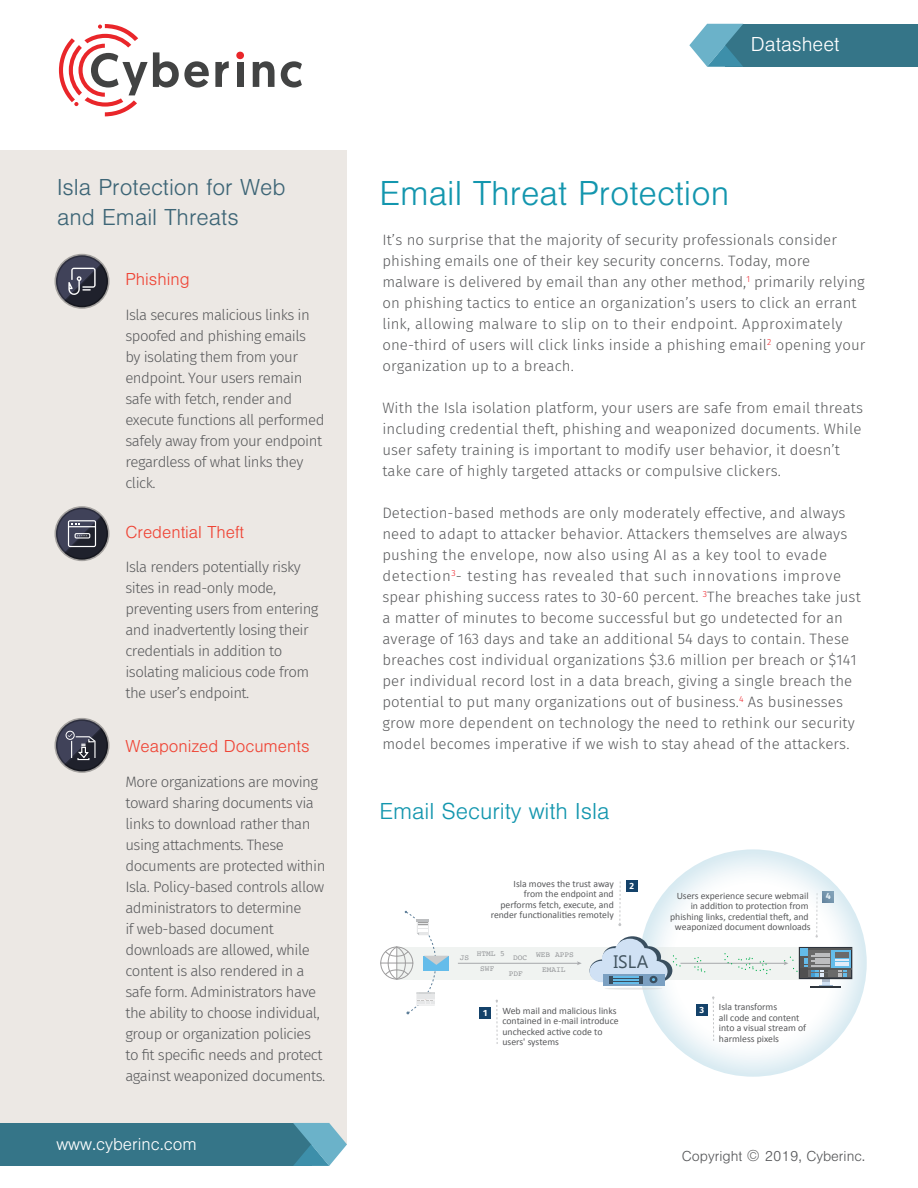
<style>
.page{position:relative;width:918px;height:1188px;background:#fff}
.page>*{position:absolute;margin:0;border:0;box-sizing:border-box;transform-origin:0 0}
.t1{font:300 36px "Nimbus San";color:#1396ae}
.t2{font:300 24px/30px "Nimbus San";color:#3d6576}
.t3{font:300 24px "Nimbus San";color:#1396ae}
.t4{font:300 21px "Nimbus San";color:#fff}
.t5{font:300 18px "Nimbus San";color:#ef4435}
.t6{font:300 18px "Nimbus San";color:#fff}
.t7{font:18px "Segoe UI";color:#41535f}
.t8{font:300 15px/21px "Fira Sans";letter-spacing:.005em;color:#58595b}
.t9{font:300 15px/21px "Fira Sans";letter-spacing:-.035em;color:#58595b}
.t10{font:300 15px "Nimbus San";color:#58595b}
.t11{font:9.75px/10.5px "Calibri";color:#58595b}
.t12{font:700 9px "Fira Sans";color:#fff}
.t13{font:7.8px "Courier";color:#939598}
.s1{font-size:16.5px}
</style>
<div class="page">
<div style="left:0;top:150px;width:347px;height:995px;background:#ece8e4"></div>
<div style="left:725px;top:24px;width:193px;height:43px;background:#357588"></div>
<div style="left:0;top:1123px;width:311px;height:43px;background:#357588"></div>
<svg style="left:293px;top:1123px;width:54px;height:43px"></svg>
<svg style="left:689px;top:24px;width:54px;height:43px"></svg>
<svg style="left:215px;top:61px;width:14px;height:26px"></svg>
<div style="left:236px;top:52px;width:8px;height:7px;background:#e9262a;border-radius:50%"></div>
<div style="left:237px;top:62px;width:6px;height:25px;background:#424343"></div>
<svg style="left:253px;top:61px;width:22px;height:26px"></svg>
<svg style="left:281px;top:61px;width:21px;height:27px"></svg>
<svg style="left:59px;top:24px;width:150px;height:92px"></svg>
<svg style="left:56px;top:255px;width:52px;height:52px"></svg>
<div style="left:54px;top:254px;width:56px;height:55px;border:3px solid #000;border-radius:50%"></div>
<svg style="left:56px;top:508px;width:52px;height:52px"></svg>
<div style="left:54px;top:506px;width:56px;height:55px;border:3px solid #000;border-radius:50%"></div>
<svg style="left:56px;top:719px;width:52px;height:52px"></svg>
<div style="left:54px;top:718px;width:56px;height:55px;border:3px solid #000;border-radius:50%"></div>
<svg style="left:68px;top:268px;width:28px;height:27px"></svg>
<svg style="left:68px;top:520px;width:28px;height:27px"></svg>
<svg style="left:68px;top:734px;width:28px;height:26px"></svg>
<div style="left:66px;top:731px;width:9px;height:9px;border:1px solid #fff;border-radius:50%"></div>
<svg style="left:639px;top:849px;width:228px;height:228px"></svg>
<div style="left:397px;top:947px;width:402px;height:33px;background:#f0f3f1"></div>
<svg style="left:496px;top:1000px;width:2px;height:44px"></svg>
<hr style="left:680px;top:963px;width:105px;height:1px;background:#a7a9ac">
<hr style="left:458px;top:963px;width:120px;height:1px;background:#a7a9ac">
<svg style="left:577px;top:961px;width:5px;height:4px"></svg>
<div style="left:479px;top:1007px;width:12px;height:12px;background:#14426a"></div>
<svg style="left:712px;top:996px;width:2px;height:46px"></svg>
<div style="left:696px;top:1004px;width:12px;height:12px;background:#14426a"></div>
<svg style="left:618px;top:881px;width:3px;height:45px"></svg>
<div style="left:626px;top:880px;width:12px;height:12px;background:#14426a"></div>
<hr style="left:810px;top:986px;width:31px;height:2px;background:#2e343c">
<svg style="left:603px;top:983px;width:61px;height:2px"></svg>
<hr style="left:605px;top:988px;width:57px;height:2px;background:#d4d5d6;border-radius:50%">
<svg style="left:380px;top:911px;width:69px;height:103px"></svg>
<svg style="left:590px;top:936px;width:91px;height:47px"></svg>
<svg style="left:694px;top:957px;width:11px;height:15px"></svg>
<svg style="left:724px;top:953px;width:8px;height:11px"></svg>
<svg style="left:738px;top:957px;width:33px;height:17px"></svg>
<svg style="left:784px;top:947px;width:68px;height:39px"></svg>
<h2 class="t2" style="left:57px;top:172px;width:230px">Isla Protection for Web and Email Threats</h2>
<p class="t5" style="left:125px;top:270px;width:66px">Phishing</p>
<p class="t9" style="left:125px;top:304px;width:201px">Isla secures malicious links in spoofed and phishing emails by isolating them from your endpoint. Your users remain safe with fetch, render and execute functions all performed safely away from your endpoint regardless of what links they click.</p>
<p class="t5" style="left:125px;top:522px;width:120px">Credential Theft</p>
<p class="t9" style="left:125px;top:556px;width:195px">Isla renders potentially risky sites in read-only mode, preventing users from entering and inadvertently losing their credentials in addition to isolating malicious code from the user’s endpoint.</p>
<p class="t5" style="left:125px;top:737px;width:186px">Weaponized Documents</p>
<p class="t9" style="left:125px;top:771px;width:202px">More organizations are moving toward sharing documents via links to download rather than using attachments. These documents are protected within<br>Isla. Policy-based controls allow administrators to determine<br>if web-based document downloads are allowed, while content is also rendered in a safe form. Administrators have the ability to choose individual, group or organization policies to fit specific needs and protect against weaponized documents.</p>
<p class="t6" style="left:56px;top:1134px;width:142px">www.cyberinc.com</p>
<h3 class="t4" style="left:751px;top:33px;width:90px">Datasheet</h3>
<h1 class="t1" style="left:379px;top:174px;width:351px">Email Threat Protection</h1>
<p class="t8" style="left:382px;top:229px;width:485px">It’s no surprise that the majority of security professionals consider phishing emails one of their key security concerns. Today, more malware is delivered by email than any other method,<sup>1</sup> primarily relying on phishing tactics to entice an organization’s users to click an errant link, allowing malware to slip on to their endpoint. Approximately one-third of users will click links inside a phishing email<sup>2</sup> opening your organization up to a breach.</p>
<p class="t8" style="left:382px;top:397px;width:482px">With the Isla isolation platform, your users are safe from email threats including credential theft, phishing and weaponized documents. While user safety training is important to modify user behavior, it doesn’t take care of highly targeted attacks or compulsive clickers.</p>
<p class="t8" style="left:382px;top:502px;width:480px">Detection-based methods are only moderately effective, and always need to adapt to attacker behavior. Attackers themselves are always pushing the envelope, now also using AI as a key tool to evade detection<sup>3</sup>- testing has revealed that such innovations improve spear phishing success rates to 30-60 percent. <sup>3</sup>The breaches take just a matter of minutes to become successful but go undetected for an average of 163 days and take an additional 54 days to contain. These breaches cost individual organizations $3.6 million per breach or $141 per individual record lost in a data breach, giving a single breach the potential to put many organizations out of business.<sup>4</sup> As businesses grow more dependent on technology the need to rethink our security model becomes imperative if we wish to stay ahead of the attackers.</p>
<h2 class="t3" style="left:379px;top:799px;width:232px">Email Security with Isla</h2>
<p class="t11" style="left:491px;top:878px;width:125px;text-align:right">Isla moves the trust away<br>from the endpoint and performs fetch, execute, and render functionalities remotely</p>
<p class="t12" style="left:630px;top:879px;width:6px">2</p>
<p class="t13" style="left:460px;top:952px;width:11px">JS</p>
<p class="t13" style="left:477px;top:947px;width:30px">HTML 5</p>
<p class="t13" style="left:513px;top:949px;width:62px">DOC WEB APPS</p>
<p class="t7" style="left:613px;top:949px;width:36px">ISLA</p>
<p class="t13" style="left:480px;top:963px;width:16px">SWF</p>
<p class="t13" style="left:542px;top:964px;width:25px">EMAIL</p>
<p class="t13" style="left:509px;top:967px;width:16px">PDF</p>
<p class="t11" style="left:670px;top:890px;width:142px;text-align:right">Users experience secure webmail in addition to protection from phishing links, credential theft, and weaponized document downloads</p>
<p class="t12" style="left:483px;top:1006px;width:6px">1</p>
<p class="t11" style="left:719px;top:1001px;width:89px">Isla transforms<br>all code and content into a visual stream of harmless pixels</p>
<p class="t12" style="left:700px;top:1002px;width:6px">3</p>
<p class="t11" style="left:502px;top:1005px;width:118px">Web mail and malicious links contained in e-mail introduce unchecked active code to users' systems</p>
<p class="t12" style="left:826px;top:888px;width:7px">4</p>
<p class="t10" style="left:682px;top:1149px;width:185px">Copyright <span class="s1">©</span> 2019, Cyberinc.</p>
</div>
